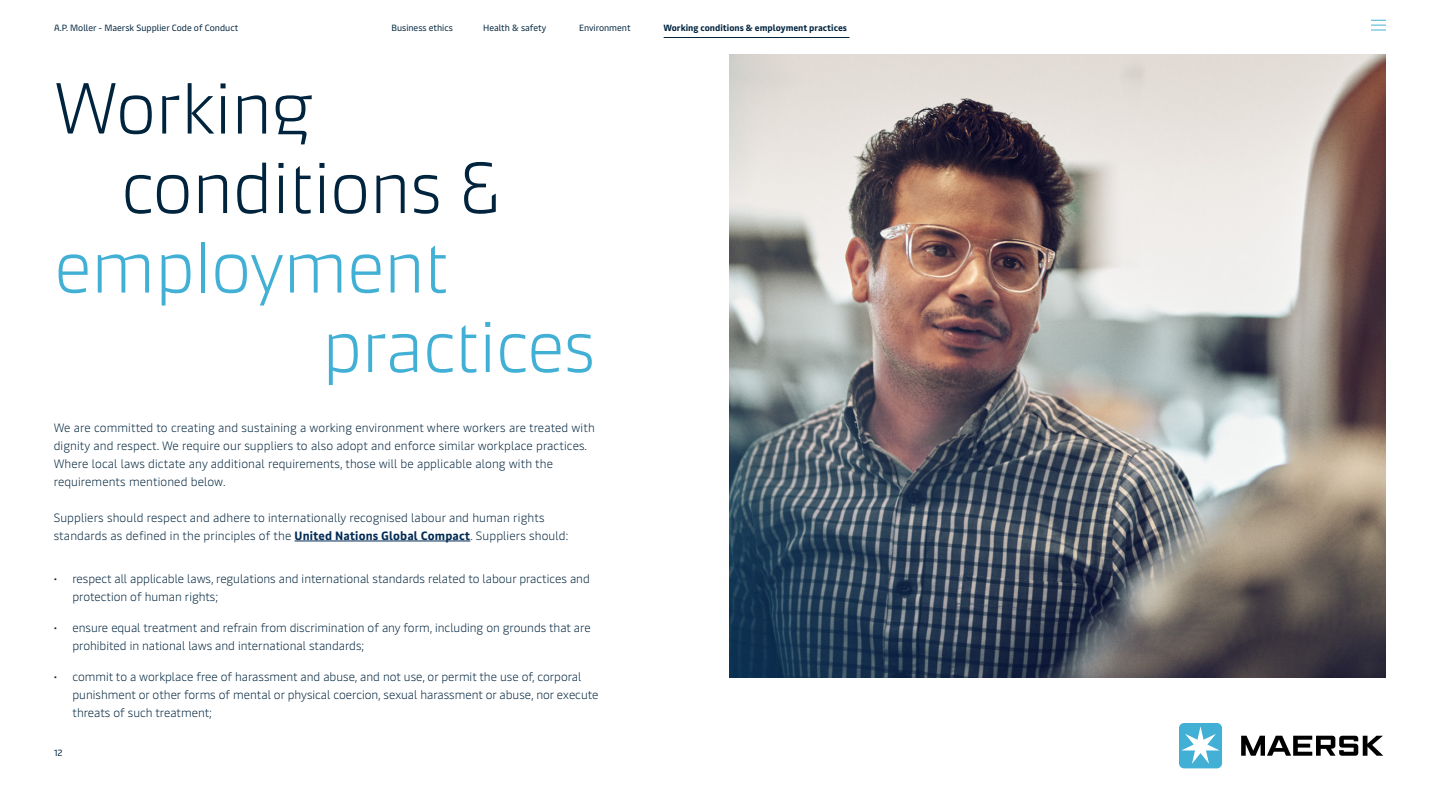
<style>
.page{position:relative;width:1440px;height:810px;background:#fff}
.page>*{position:absolute;margin:0;border:0;box-sizing:border-box;transform-origin:0 0}
.Maersk_Headline_Extr{font:300 72px/79.5px "Maersk Headline";color:#00243d}
.Maersk_Headline_Extr-2{font:300 72px "Maersk Headline";color:#42b0d5}
.Maersk_Body_Copy{font:300 12px/18px "Maersk Text";color:#00243d}
.Maersk_Caption{font:9px "Maersk Text";color:#00243d}
.Maersk_Caption-2{font:700 9px "Maersk Text";color:#00243d}
.s1{color:#42b0d5}
.s2{font-weight:700;color:#002b54}
</style>
<div class="page">
<hr style="left:664px;top:37px;width:185px;height:1px;background:#00243d">
<img style="left:729px;top:54px;width:657px;height:624px">
<svg style="left:1241px;top:736px;width:142px;height:20px"></svg>
<div style="left:1179px;top:723px;width:43px;height:45px;background:#42b0d5;border-radius:5px"></div>
<svg style="left:1181px;top:726px;width:39px;height:38px"></svg>
<svg style="left:1371px;top:20px;width:15px;height:11px"></svg>
<hr style="left:295px;top:541px;width:175px;height:1px;background:#002b54">
<p class="Maersk_Caption" style="left:54px;top:22px;width:186px">A.P. Moller - Maersk Supplier Code of Conduct</p>
<p class="Maersk_Caption" style="left:392px;top:22px;width:63px">Business ethics</p>
<p class="Maersk_Caption" style="left:483px;top:22px;width:65px">Health &amp; safety</p>
<p class="Maersk_Caption" style="left:579px;top:22px;width:53px">Environment</p>
<p class="Maersk_Caption-2" style="left:663px;top:21px;width:185px">Working conditions &amp; employment practices</p>
<p class="Maersk_Headline_Extr" style="left:55px;top:61px;width:258px">Working</p>
<p class="Maersk_Headline_Extr" style="left:55px;top:140px;width:445px;text-indent:67px">conditions &amp; <span class="s1">employment</span></p>
<p class="Maersk_Headline_Extr-2" style="left:322px;top:290px;width:274px">practices</p>
<p class="Maersk_Body_Copy" style="left:54px;top:417px;width:543px">We are committed to creating and sustaining a working environment where workers are treated with dignity and respect. We require our suppliers to also adopt and enforce similar workplace practices.<br>Where local laws dictate any additional requirements, those will be applicable along with the requirements mentioned below.</p>
<p class="Maersk_Body_Copy" style="left:54px;top:507px;width:516px">Suppliers should respect and adhere to internationally recognised labour and human rights standards as defined in the principles of the <span class="s2">United Nations Global Compact</span>. Suppliers should:</p>
<p class="Maersk_Body_Copy" style="left:72px;top:568px;width:519px;text-indent:-19px">• respect all applicable laws, regulations and international standards related to labour practices and protection of human rights;</p>
<p class="Maersk_Body_Copy" style="left:72px;top:617px;width:520px;text-indent:-19px">• ensure equal treatment and refrain from discrimination of any form, including on grounds that are prohibited in national laws and international standards;</p>
<p class="Maersk_Body_Copy" style="left:72px;top:666px;width:528px;text-indent:-19px">• commit to a workplace free of harassment and abuse, and not use, or permit the use of, corporal punishment or other forms of mental or physical coercion, sexual harassment or abuse, nor execute threats of such treatment;</p>
<p class="Maersk_Caption" style="left:54px;top:747px;width:10px">12</p>
</div>
